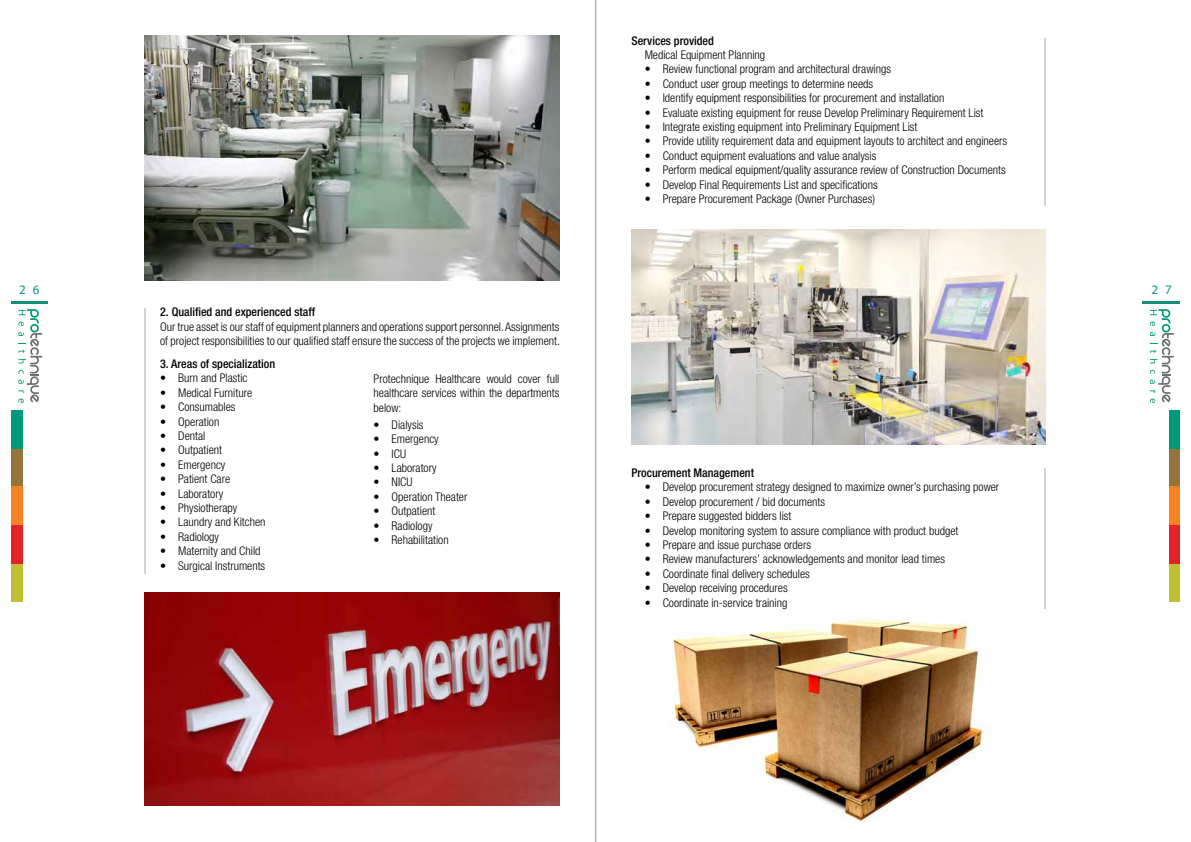
<style>
.page{position:relative;width:1191px;height:842px;background:#fff}
.page>*{position:absolute;margin:0;border:0;box-sizing:border-box;transform-origin:0 0}
.t1{font:13px "Myriad Pro";color:#009a7b}
.t2{font:300 condensed 12px/14.4px "Helvetica Neue LT Std";color:#000}
.t3{font:500 condensed 12px "Helvetica Neue LT Std";color:#000}
</style>
<div class="page">
<svg style="left:18px;top:309px;width:24px;height:94px"></svg>
<svg style="left:1150px;top:309px;width:23px;height:94px"></svg>
<hr style="left:11px;top:302px;width:36px;height:2px;background:#158f77">
<hr style="left:1142px;top:302px;width:37px;height:2px;background:#158f77">
<div style="left:11px;top:449px;width:12px;height:38px;background:#95753c"></div>
<div style="left:11px;top:563px;width:12px;height:38px;background:#c0be31"></div>
<div style="left:11px;top:410px;width:12px;height:39px;background:#009a7b"></div>
<div style="left:11px;top:525px;width:12px;height:38px;background:#e32328"></div>
<div style="left:11px;top:487px;width:12px;height:38px;background:#f58223"></div>
<div style="left:1169px;top:449px;width:10px;height:38px;background:#95753c"></div>
<div style="left:1169px;top:563px;width:10px;height:38px;background:#c0be31"></div>
<div style="left:1169px;top:410px;width:10px;height:39px;background:#009a7b"></div>
<div style="left:1169px;top:525px;width:10px;height:38px;background:#e32328"></div>
<div style="left:1169px;top:487px;width:10px;height:38px;background:#f58223"></div>
<hr style="left:144px;top:308px;width:2px;height:265px;background:#d1d3d4">
<img style="left:145px;top:35px;width:414px;height:246px">
<img style="left:145px;top:592px;width:414px;height:214px">
<img style="left:669px;top:618px;width:318px;height:211px">
<img style="left:631px;top:230px;width:414px;height:214px">
<hr style="left:1043px;top:39px;width:2px;height:167px;background:#d1d3d4">
<hr style="left:1043px;top:468px;width:2px;height:141px;background:#d1d3d4">
<hr style="left:595px;top:0;width:1px;height:842px;background:#939598">
<p class="t3" style="left:631px;top:33px;width:84px">Services provided</p>
<p class="t2" style="left:644px;top:47px;width:122px">Medical Equipment Planning</p>
<p class="t2" style="left:644px;top:62px;width:248px">• Review functional program and architectural drawings</p>
<p class="t2" style="left:644px;top:76px;width:230px">• Conduct user group meetings to determine needs</p>
<p class="t2" style="left:644px;top:91px;width:301px">• Identify equipment responsibilities for procurement and installation</p>
<p class="t2" style="left:644px;top:105px;width:340px">• Evaluate existing equipment for reuse Develop Preliminary Requirement List</p>
<p class="t2" style="left:644px;top:119px;width:274px">• Integrate existing equipment into Preliminary Equipment List</p>
<p class="t2" style="left:644px;top:134px;width:364px">• Provide utility requirement data and equipment layouts to architect and engineers</p>
<p class="t2" style="left:644px;top:148px;width:233px">• Conduct equipment evaluations and value analysis</p>
<p class="t2" style="left:644px;top:163px;width:362px">• Perform medical equipment/quality assurance review of Construction Documents</p>
<p class="t2" style="left:644px;top:177px;width:234px">• Develop Final Requirements List and specifications</p>
<p class="t2" style="left:644px;top:191px;width:232px">• Prepare Procurement Package (Owner Purchases)</p>
<p class="t1" style="left:19px;top:281px;width:22px">2 6</p>
<p class="t1" style="left:1151px;top:281px;width:22px">2 7</p>
<p class="t3" style="left:160px;top:305px;width:156px">2. Qualified and experienced staff</p>
<p class="t2" style="left:160px;top:319px;width:401px">Our true asset is our staff of equipment planners and operations support personnel. Assignments of project responsibilities to our qualified staff ensure the success of the projects we implement.</p>
<p class="t3" style="left:160px;top:357px;width:116px">3. Areas of specialization</p>
<p class="t2" style="left:160px;top:371px;width:89px">• Burn and Plastic</p>
<p class="t2" style="left:160px;top:385px;width:93px">• Medical Furniture</p>
<p class="t2" style="left:160px;top:400px;width:77px">• Consumables</p>
<p class="t2" style="left:160px;top:414px;width:61px">• Operation</p>
<p class="t2" style="left:160px;top:428px;width:47px">• Dental</p>
<p class="t2" style="left:160px;top:443px;width:63px">• Outpatient</p>
<p class="t2" style="left:160px;top:457px;width:67px">• Emergency</p>
<p class="t2" style="left:160px;top:472px;width:71px">• Patient Care</p>
<p class="t2" style="left:160px;top:486px;width:65px">• Laboratory</p>
<p class="t2" style="left:160px;top:500px;width:79px">• Physiotherapy</p>
<p class="t2" style="left:160px;top:515px;width:107px">• Laundry and Kitchen</p>
<p class="t2" style="left:160px;top:529px;width:60px">• Radiology</p>
<p class="t2" style="left:160px;top:544px;width:102px">• Maternity and Child</p>
<p class="t2" style="left:160px;top:558px;width:107px">• Surgical Instruments</p>
<p class="t2" style="left:373px;top:371px;width:187px;text-align:justify">Protechnique Healthcare would cover full healthcare services within the departments below:</p>
<p class="t2" style="left:373px;top:417px;width:51px">• Dialysis</p>
<p class="t2" style="left:373px;top:432px;width:67px">• Emergency</p>
<p class="t2" style="left:373px;top:446px;width:34px">• ICU</p>
<p class="t2" style="left:373px;top:460px;width:65px">• Laboratory</p>
<p class="t2" style="left:373px;top:475px;width:40px">• NICU</p>
<p class="t2" style="left:373px;top:489px;width:95px">• Operation Theater</p>
<p class="t2" style="left:373px;top:504px;width:63px">• Outpatient</p>
<p class="t2" style="left:373px;top:518px;width:60px">• Radiology</p>
<p class="t2" style="left:373px;top:532px;width:77px">• Rehabilitation</p>
<p class="t3" style="left:631px;top:465px;width:124px">Procurement Management</p>
<p class="t2" style="left:644px;top:480px;width:356px">• Develop procurement strategy designed to maximize owner’s purchasing power</p>
<p class="t2" style="left:644px;top:494px;width:182px">• Develop procurement / bid documents</p>
<p class="t2" style="left:644px;top:509px;width:148px">• Prepare suggested bidders list</p>
<p class="t2" style="left:644px;top:523px;width:315px">• Develop monitoring system to assure compliance with product budget</p>
<p class="t2" style="left:644px;top:537px;width:168px">• Prepare and issue purchase orders</p>
<p class="t2" style="left:644px;top:552px;width:302px">• Review manufacturers’ acknowledgements and monitor lead times</p>
<p class="t2" style="left:644px;top:566px;width:167px">• Coordinate final delivery schedules</p>
<p class="t2" style="left:644px;top:581px;width:145px">• Develop receiving procedures</p>
<p class="t2" style="left:644px;top:595px;width:144px">• Coordinate in-service training</p>
</div>
